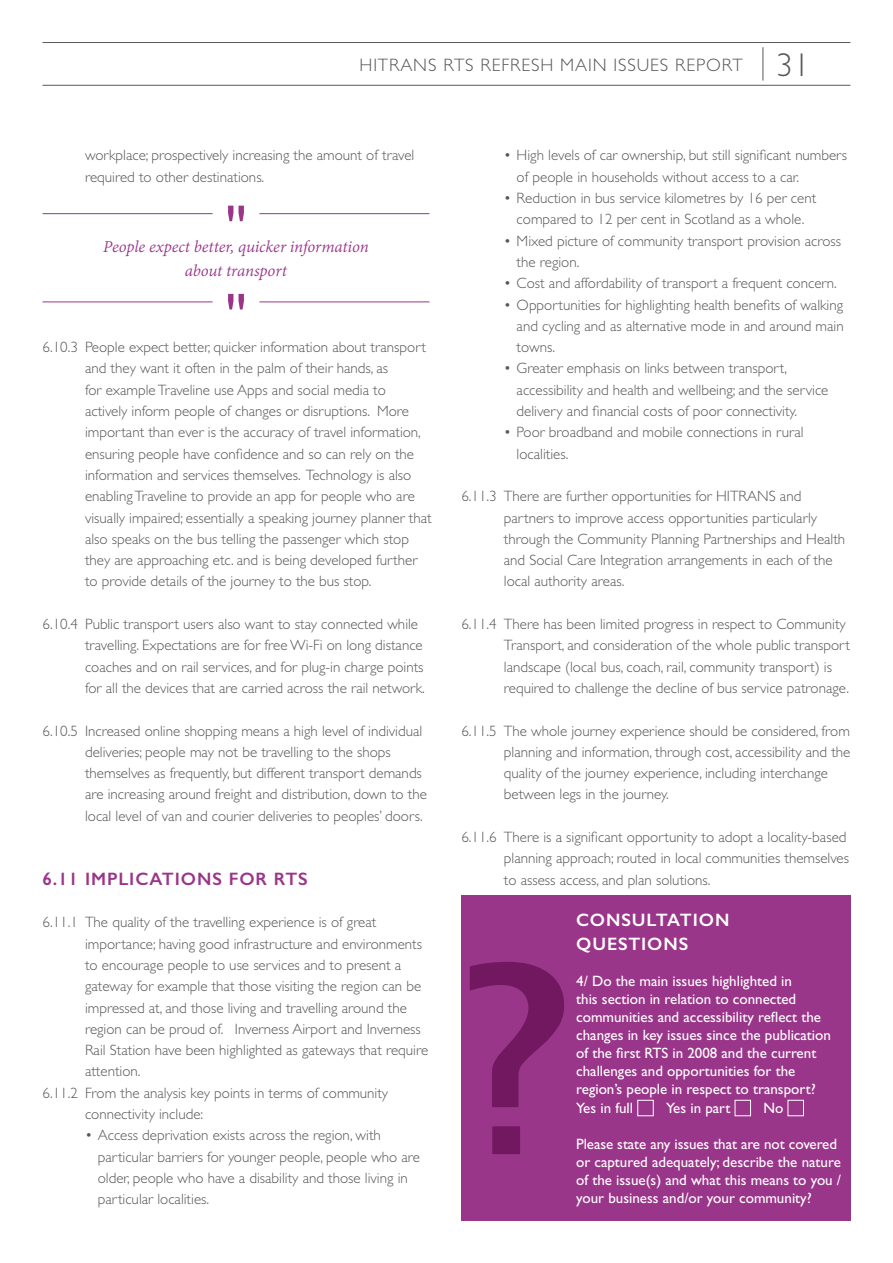
<style>
.page{position:relative;width:893px;height:1263px;background:#fff}
.page>*{position:absolute;margin:0;border:0;box-sizing:border-box;transform-origin:0 0}
.t1{font:italic 18px/24px "Adobe Devanagari";letter-spacing:-.005em;color:#9a3689;text-align:center}
.t2{font:300 18px "Gill Sans CE";letter-spacing:.05em;color:#575756}
.t3{font:600 18px "Gill Sans";letter-spacing:.05em;color:#9a3689}
.t4{font:600 18px/24px "Gill Sans";letter-spacing:.05em;color:#fff}
.t5{font:300 15px/21.3px "Gill Sans CE";color:#575756}
.t6{font:15px/18.1px "Gill Sans CE";color:#fff}
.s1{font-size:33px}
</style>
<div class="page">
<hr style="left:43px;top:85px;width:807px;height:1px;background:#575756">
<hr style="left:762px;top:47px;width:1px;height:34px;background:#575756">
<hr style="left:43px;top:42px;width:807px;height:1px;background:#575756">
<hr style="left:43px;top:213px;width:170px;height:1px;background:#9a3689">
<hr style="left:259px;top:213px;width:170px;height:1px;background:#9a3689">
<svg style="left:228px;top:206px;width:16px;height:15px"></svg>
<hr style="left:43px;top:302px;width:170px;height:1px;background:#9a3689">
<hr style="left:259px;top:302px;width:170px;height:1px;background:#9a3689">
<svg style="left:228px;top:294px;width:16px;height:15px"></svg>
<div style="left:461px;top:895px;width:389px;height:326px;background:#9a3689"></div>
<div style="left:637px;top:1100px;width:17px;height:16px;border:1px solid #fff"></div>
<div style="left:735px;top:1100px;width:16px;height:16px;border:1px solid #fff"></div>
<div style="left:788px;top:1100px;width:16px;height:16px;border:1px solid #fff"></div>
<svg style="left:470px;top:962px;width:94px;height:192px"></svg>
<p class="t2" style="left:359px;top:54px;width:452px">HITRANS RTS REFRESH MAIN ISSUES REPORT <span class="s1">31</span></p>
<p class="t5" style="left:85px;top:145px;width:331px">workplace; prospectively increasing the amount of travel required to other destinations.</p>
<p class="t1" style="left:103px;top:236px;width:267px">People expect better, quicker information about transport</p>
<p class="t5" style="left:85px;top:336px;width:348px;text-indent:-43px">6.10.3 People expect better, quicker information about transport and they want it often in the palm of their hands, as<br>for example Traveline use Apps and social media to actively inform people of changes or disruptions. More important than ever is the accuracy of travel information, ensuring people have confidence and so can rely on the information and services themselves. Technology is also enabling Traveline to provide an app for people who are visually impaired; essentially a speaking journey planner that also speaks on the bus telling the passenger which stop they are approaching etc. and is being developed further to provide details of the journey to the bus stop.</p>
<p class="t5" style="left:85px;top:613px;width:341px;text-indent:-43px">6.10.4 Public transport users also want to stay connected while travelling. Expectations are for free Wi-Fi on long distance coaches and on rail services, and for plug-in charge points for all the devices that are carried across the rail network.</p>
<p class="t5" style="left:85px;top:720px;width:343px;text-indent:-43px">6.10.5 Increased online shopping means a high level of individual deliveries; people may not be travelling to the shops themselves as frequently, but different transport demands are increasing around freight and distribution, down to the local level of van and courier deliveries to peoples’ doors.</p>
<p class="t3" style="left:43px;top:868px;width:267px">6.11 IMPLICATIONS FOR RTS</p>
<p class="t5" style="left:43px;top:911px;width:335px">6.11.1 The quality of the travelling experience is of great</p>
<p class="t5" style="left:85px;top:933px;width:339px">importance; having good infrastructure and environments</p>
<p class="t5" style="left:85px;top:954px;width:318px">to encourage people to use services and to present a</p>
<p class="t5" style="left:85px;top:975px;width:338px">gateway for example that those visiting the region can be</p>
<p class="t5" style="left:85px;top:997px;width:323px">impressed at, and those living and travelling around the</p>
<p class="t5" style="left:85px;top:1018px;width:337px">region can be proud of. Inverness Airport and Inverness</p>
<p class="t5" style="left:85px;top:1039px;width:345px">Rail Station have been highlighted as gateways that require</p>
<p class="t5" style="left:85px;top:1061px;width:57px">attention.</p>
<p class="t5" style="left:43px;top:1082px;width:347px">6.11.2 From the analysis key points in terms of community</p>
<p class="t5" style="left:85px;top:1103px;width:120px">connectivity include:</p>
<p class="t5" style="left:98px;top:1124px;width:324px;text-indent:-13px">• Access deprivation exists across the region, with particular barriers for younger people, people who are older, people who have a disability and those living in particular localities.</p>
<p class="t5" style="left:517px;top:145px;width:332px;text-indent:-13px">• High levels of car ownership, but still significant numbers of people in households without access to a car.</p>
<p class="t5" style="left:504px;top:187px;width:314px;text-align:center">• Reduction in bus service kilometres by 16 per cent compared to 12 per cent in Scotland as a whole.</p>
<p class="t5" style="left:517px;top:230px;width:326px;text-indent:-13px">• Mixed picture of community transport provision across the region.</p>
<p class="t5" style="left:504px;top:272px;width:334px">• Cost and affordability of transport a frequent concern.</p>
<p class="t5" style="left:517px;top:294px;width:329px;text-align:justify;text-indent:-13px">• Opportunities for highlighting health benefits of walking and cycling and as alternative mode in and around main towns.</p>
<p class="t5" style="left:517px;top:358px;width:313px;text-indent:-13px">• Greater emphasis on links between transport, accessibility and health and wellbeing; and the service delivery and financial costs of poor connectivity.</p>
<p class="t5" style="left:517px;top:422px;width:289px;text-indent:-13px">• Poor broadband and mobile connections in rural localities.</p>
<p class="t5" style="left:504px;top:485px;width:343px;text-indent:-43px">6.11.3 There are further opportunities for HITRANS and partners to improve access opportunities particularly through the Community Planning Partnerships and Health and Social Care Integration arrangements in each of the local authority areas.</p>
<p class="t5" style="left:504px;top:613px;width:348px;text-indent:-43px">6.11.4 There has been limited progress in respect to Community Transport, and consideration of the whole public transport landscape (local bus, coach, rail, community transport) is required to challenge the decline of bus service patronage.</p>
<p class="t5" style="left:504px;top:720px;width:348px;text-indent:-43px">6.11.5 The whole journey experience should be considered, from planning and information, through cost, accessibility and the quality of the journey experience, including interchange between legs in the journey.</p>
<p class="t5" style="left:504px;top:826px;width:347px;text-indent:-43px">6.11.6 There is a significant opportunity to adopt a locality-based planning approach; routed in local communities themselves to assess access, and plan solutions.</p>
<p class="t4" style="left:576px;top:908px;width:155px">CONSULTATION<br>QUESTIONS</p>
<p class="t6" style="left:576px;top:972px;width:256px">4/ Do the main issues highlighted in<br>this section in relation to connected communities and accessibility reflect the changes in key issues since the publication of the first RTS in 2008 and the current challenges and opportunities for the region’s people in respect to transport?<br>Yes in full</p>
<p class="t6" style="left:666px;top:1099px;width:66px">Yes in part</p>
<p class="t6" style="left:763px;top:1099px;width:21px">No</p>
<p class="t6" style="left:576px;top:1135px;width:266px">Please state any issues that are not covered or captured adequately; describe the nature of the issue(s) and what this means to you / your business and/or your community?</p>
</div>
